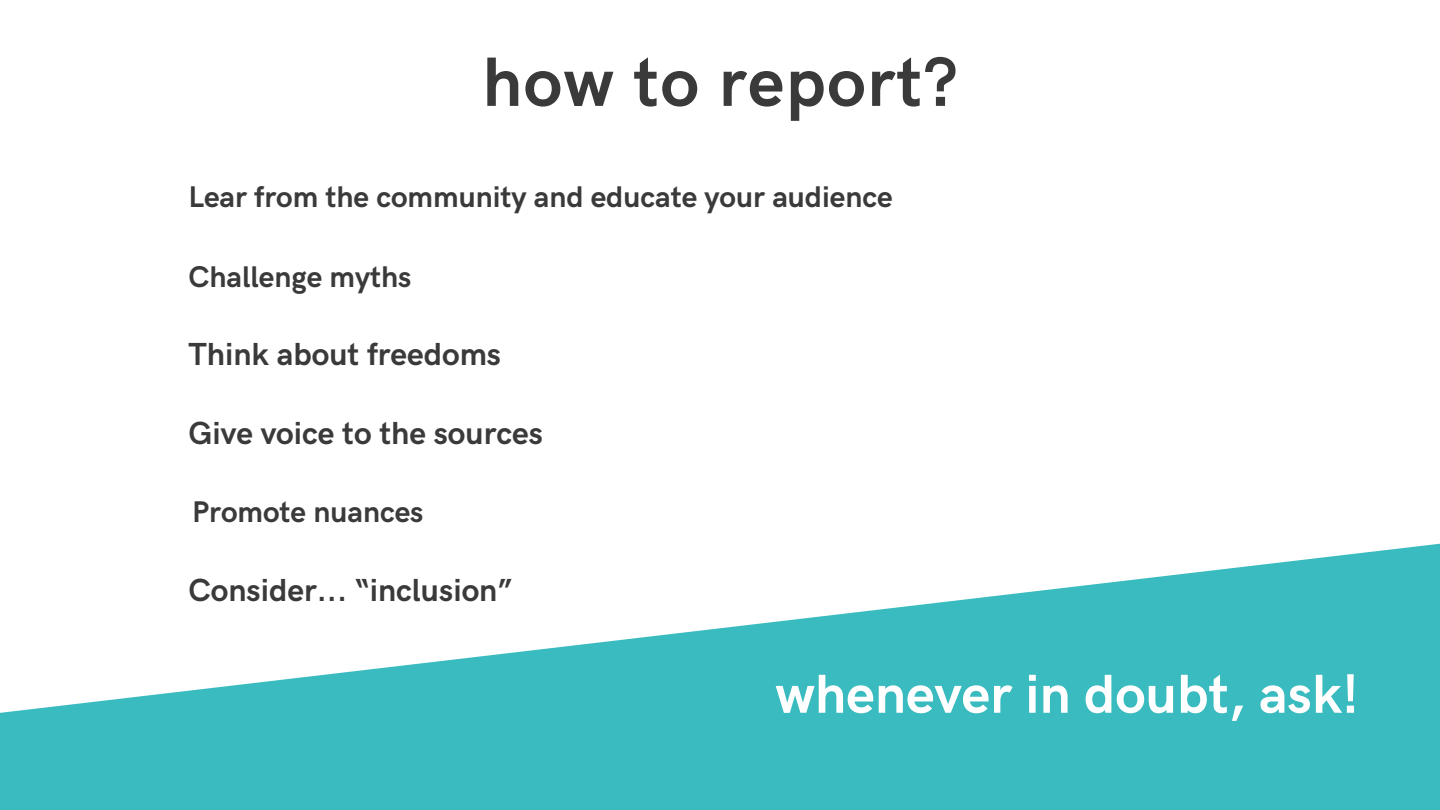
<style>
.page{position:relative;width:1440px;height:810px;background:#fff}
.page>*{position:absolute;margin:0;border:0;box-sizing:border-box;transform-origin:0 0}
.t1{font:700 70px "HK Grotesk";letter-spacing:.02em;color:#3b3a3a}
.t2{font:700 55px "HK Grotesk";color:#fff}
.t3{font:700 32px "HK Grotesk";color:#3b3a3a}
.t4{font:700 30px "HK Grotesk";color:#3b3a3a}
</style>
<div class="page">
<svg style="left:0;top:543px;width:1440px;height:267px;fill:#39bbbf"></svg>
<h1 class="t1" style="left:482px;top:43px;width:477px">how to report?</h1>
<p class="t4" style="left:188px;top:180px;width:706px">Lear from the community and educate your audience</p>
<p class="t4" style="left:188px;top:260px;width:225px">Challenge myths</p>
<p class="t3" style="left:188px;top:336px;width:314px">Think about freedoms</p>
<p class="t3" style="left:188px;top:415px;width:356px">Give voice to the sources</p>
<p class="t4" style="left:192px;top:495px;width:233px">Promote nuances</p>
<p class="t3" style="left:188px;top:572px;width:325px">Consider... “inclusion”</p>
<h2 class="t2" style="left:775px;top:663px;width:585px">whenever in doubt, ask!</h2>
</div>
